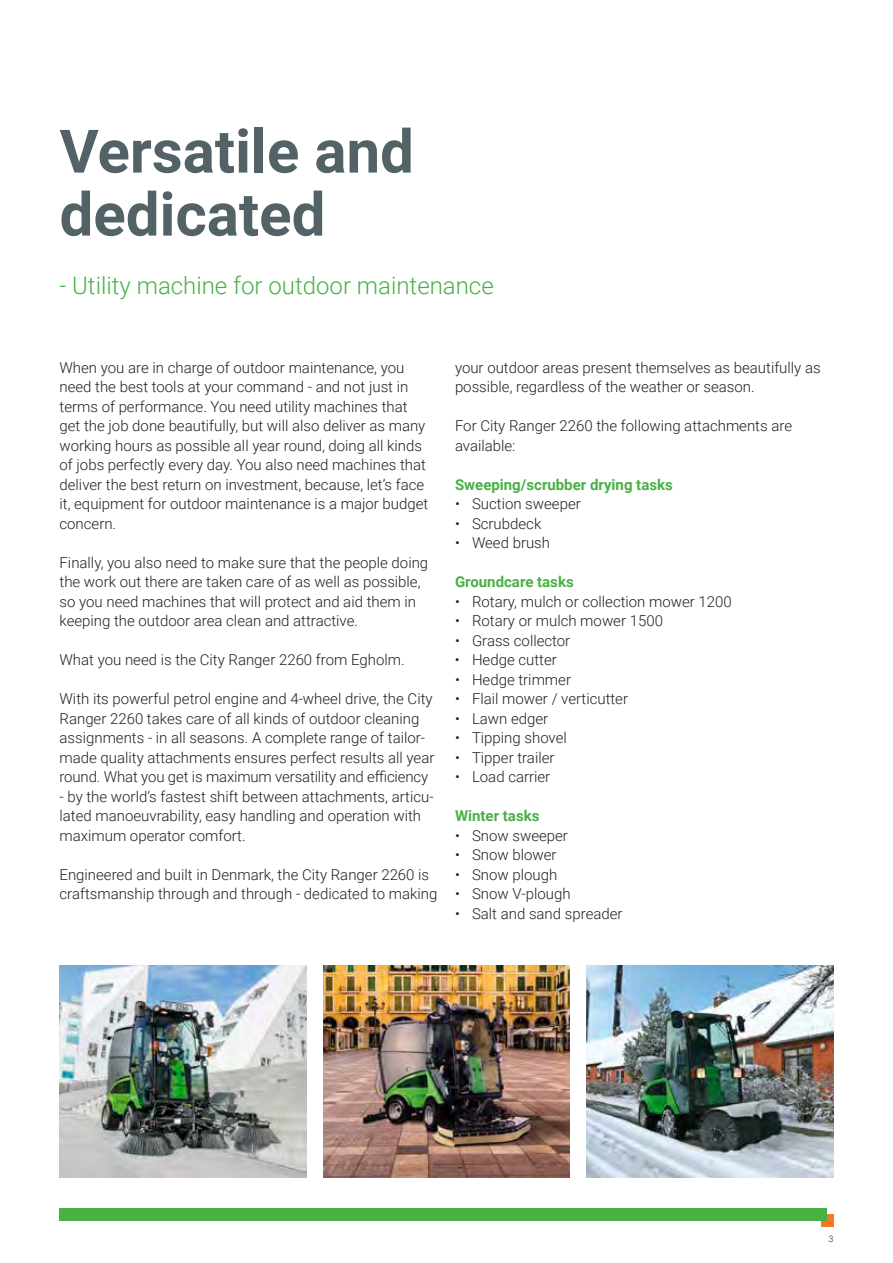
<style>
.page{position:relative;width:893px;height:1263px;background:#fff}
.page>*{position:absolute;margin:0;border:0;box-sizing:border-box;transform-origin:0 0}
.t1{font:700 60px/63px "Roboto";color:#526267}
.t2{font:300 24px "Roboto";color:#49b045}
.t3{font:300 15px/19.5px "Roboto";color:#231f20}
.t4{font:700 15px "Roboto";color:#49b045}
.t5{font:300 9px "Roboto";color:#231f20}
</style>
<div class="page">
<div style="left:821px;top:1214px;width:12px;height:13px;background:#f47921"></div>
<div style="left:60px;top:1208px;width:767px;height:12px;background:#49b045"></div>
<img style="left:323px;top:965px;width:247px;height:213px">
<img style="left:587px;top:965px;width:246px;height:213px">
<img style="left:60px;top:965px;width:246px;height:213px">
<h1 class="t1" style="left:60px;top:118px;width:356px">Versatile and dedicated</h1>
<h2 class="t2" style="left:60px;top:269px;width:436px">- Utility machine for outdoor maintenance</h2>
<p class="t3" style="left:60px;top:357px;width:370px">When you are in charge of outdoor maintenance, you need the best tools at your command - and not just in terms of performance. You need utility machines that get the job done beautifully, but will also deliver as many working hours as possible all year round, doing all kinds of jobs perfectly every day. You also need machines that deliver the best return on investment, because, let’s face it, equipment for outdoor maintenance is a major budget concern.</p>
<p class="t3" style="left:60px;top:552px;width:370px">Finally, you also need to make sure that the people doing the work out there are taken care of as well as possible, so you need machines that will protect and aid them in keeping the outdoor area clean and attractive.</p>
<p class="t3" style="left:60px;top:650px;width:347px">What you need is the City Ranger 2260 from Egholm.</p>
<p class="t3" style="left:60px;top:689px;width:376px">With its powerful petrol engine and 4-wheel drive, the City Ranger 2260 takes care of all kinds of outdoor cleaning assignments - in all seasons. A complete range of tailor&shy;made quality attachments ensures perfect results all year round. What you get is maximum versatility and efficiency</p>
<p class="t3" style="left:60px;top:786px;width:376px">- by the world’s fastest shift between attachments, articu&shy;lated manoeuvrability, easy handling and operation with maximum operator comfort.</p>
<p class="t3" style="left:60px;top:864px;width:379px">Engineered and built in Denmark, the City Ranger 2260 is craftsmanship through and through - dedicated to making</p>
<p class="t3" style="left:455px;top:357px;width:367px">your outdoor areas present themselves as beautifully as possible, regardless of the weather or season.</p>
<p class="t3" style="left:455px;top:416px;width:339px">For City Ranger 2260 the following attachments are available:</p>
<p class="t4" style="left:455px;top:474px;width:219px">Sweeping/scrubber drying tasks</p>
<p class="t3" style="left:455px;top:494px;width:127px">• Suction sweeper</p>
<p class="t3" style="left:455px;top:513px;width:88px">• Scrubdeck</p>
<p class="t3" style="left:455px;top:533px;width:97px">• Weed brush</p>
<p class="t4" style="left:455px;top:571px;width:120px">Groundcare tasks</p>
<p class="t3" style="left:455px;top:591px;width:278px">• Rotary, mulch or collection mower 1200</p>
<p class="t3" style="left:455px;top:611px;width:209px">• Rotary or mulch mower 1500</p>
<p class="t3" style="left:455px;top:630px;width:117px">• Grass collector</p>
<p class="t3" style="left:455px;top:650px;width:103px">• Hedge cutter</p>
<p class="t3" style="left:455px;top:669px;width:118px">• Hedge trimmer</p>
<p class="t3" style="left:455px;top:689px;width:175px">• Flail mower / verticutter</p>
<p class="t3" style="left:455px;top:708px;width:95px">• Lawn edger</p>
<p class="t3" style="left:455px;top:728px;width:113px">• Tipping shovel</p>
<p class="t3" style="left:455px;top:747px;width:101px">• Tipper trailer</p>
<p class="t3" style="left:455px;top:767px;width:97px">• Load carrier</p>
<p class="t4" style="left:455px;top:805px;width:86px">Winter tasks</p>
<p class="t3" style="left:455px;top:825px;width:114px">• Snow sweeper</p>
<p class="t3" style="left:455px;top:845px;width:103px">• Snow blower</p>
<p class="t3" style="left:455px;top:864px;width:104px">• Snow plough</p>
<p class="t3" style="left:455px;top:884px;width:117px">• Snow V-plough</p>
<p class="t3" style="left:455px;top:903px;width:169px">• Salt and sand spreader</p>
<p class="t5" style="left:828px;top:1232px;width:6px">3</p>
</div>
